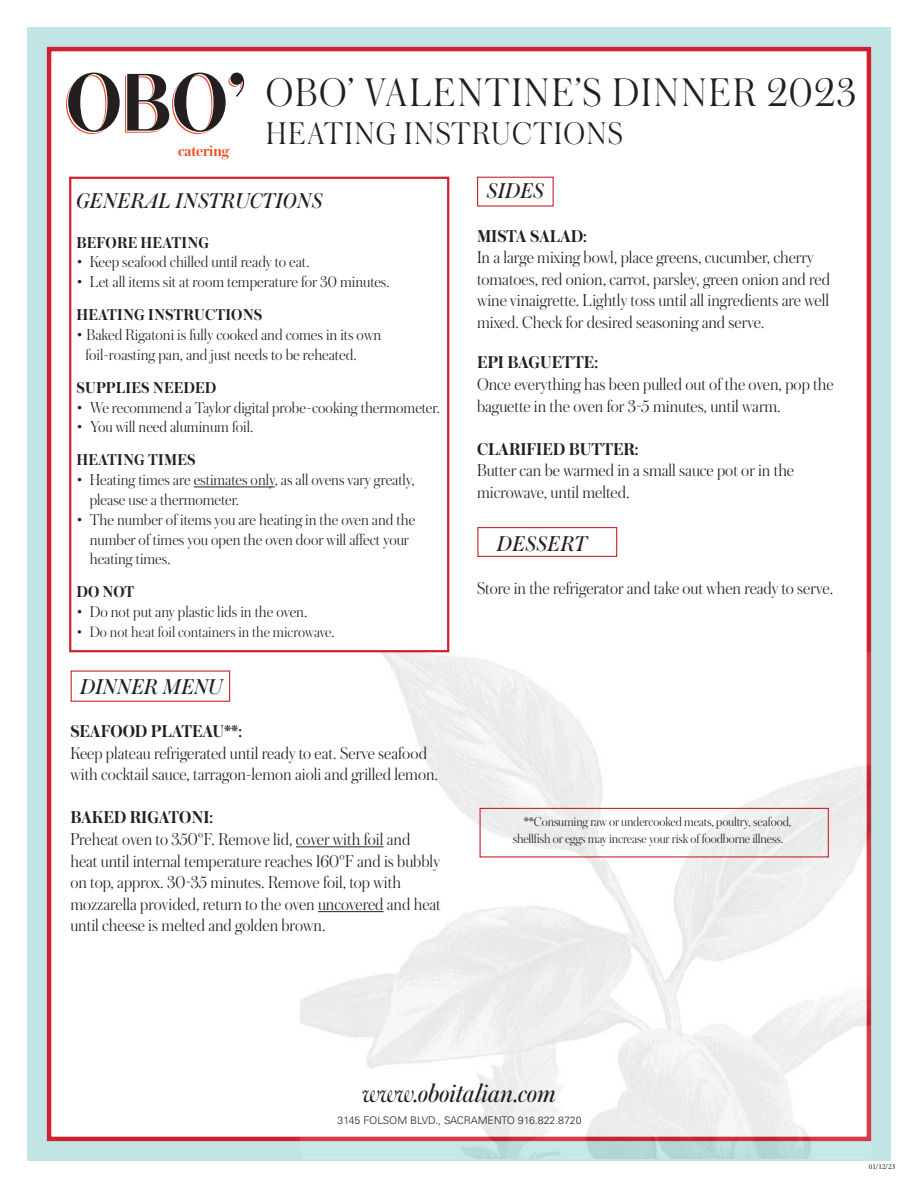
<style>
.page{position:relative;width:918px;height:1188px;background:#fff}
.page>*{position:absolute;margin:0;border:0;box-sizing:border-box;transform-origin:0 0}
.t1{font:300 42px "Austin";letter-spacing:.035em;color:#231f20}
.t2{font:300 33px "Austin";letter-spacing:.035em;color:#231f20}
.t3{font:italic 27px "Austin";color:#231f20}
.t4{font:italic 22.5px "Austin";letter-spacing:.015em;color:#231f20}
.t5{font:300 18px/21.6px "Austin";color:#231f20}
.t6{font:600 18px "Austin";color:#231f20}
.t7{font:300 16.5px/19.8px "Austin";color:#231f20}
.t8{font:600 16.5px "Austin";letter-spacing:.015em;color:#231f20}
.t9{font:600 16.2px "Austin";color:#f04b22}
.t10{font:300 15.75px "Austin";color:#231f20}
.t11{font:300 13.5px/16.2px "Austin";letter-spacing:-.01em;color:#231f20}
.t12{font:300 10.5px "Univers";color:#231f20}
.t13{font:7.5px "Minion Pro";color:#231f20}
</style>
<div class="page">
<div style="left:27px;top:27px;width:864px;height:1134px;background:#c1e5e5"></div>
<div style="left:47px;top:47px;width:824px;height:1094px;background:#fff;border:4px solid #cf202f"></div>
<img style="left:300px;top:652px;width:570px;height:506px">
<div style="left:69px;top:177px;width:380px;height:475px;border:2px solid #cf202f"></div>
<hr style="left:194px;top:487px;width:81px;height:1px;background:#231f20">
<div style="left:477px;top:527px;width:140px;height:30px;border:1px solid #cf202f"></div>
<div style="left:477px;top:177px;width:77px;height:30px;border:1px solid #cf202f"></div>
<hr style="left:296px;top:846px;width:87px;height:1px;background:#231f20">
<hr style="left:318px;top:911px;width:66px;height:1px;background:#231f20">
<div style="left:71px;top:670px;width:159px;height:32px;border:1px solid #cf202f"></div>
<svg style="left:66px;top:73px;width:178px;height:61px"></svg>
<div style="left:480px;top:808px;width:349px;height:50px;border:1px solid #cf202f"></div>
<p class="t9" style="left:178px;top:140px;width:53px">catering</p>
<h1 class="t1" style="left:266px;top:64px;width:592px">OBO’ VALENTINE’S DINNER 2023</h1>
<h2 class="t2" style="left:266px;top:111px;width:359px">HEATING INSTRUCTIONS</h2>
<p class="t4" style="left:76px;top:185px;width:248px">GENERAL INSTRUCTIONS</p>
<p class="t8" style="left:76px;top:231px;width:134px">BEFORE HEATING</p>
<p class="t7" style="left:76px;top:252px;width:235px">• Keep seafood chilled until ready to eat.</p>
<p class="t7" style="left:76px;top:271px;width:315px">• Let all items sit at room temperature for 30 minutes.</p>
<p class="t8" style="left:76px;top:303px;width:187px">HEATING INSTRUCTIONS</p>
<p class="t7" style="left:85px;top:324px;width:297px;text-indent:-9px">• Baked Rigatoni is fully cooked and comes in its own foil-roasting pan, and just needs to be reheated.</p>
<p class="t8" style="left:76px;top:376px;width:142px">SUPPLIES NEEDED</p>
<p class="t7" style="left:76px;top:397px;width:365px">• We recommend a Taylor digital probe-cooking thermometer.</p>
<p class="t7" style="left:76px;top:417px;width:179px">• You will need aluminum foil.</p>
<p class="t8" style="left:76px;top:448px;width:121px">HEATING TIMES</p>
<p class="t7" style="left:90px;top:469px;width:326px;text-indent:-13px">• Heating times are estimates only, as all ovens vary greatly, please use a thermometer.</p>
<p class="t7" style="left:90px;top:509px;width:327px;text-indent:-13px">• The number of items you are heating in the oven and the number of times you open the oven door will affect your heating times.</p>
<p class="t8" style="left:76px;top:580px;width:59px">DO NOT</p>
<p class="t7" style="left:76px;top:601px;width:232px">• Do not put any plastic lids in the oven.</p>
<p class="t10" style="left:76px;top:621px;width:260px">• Do not heat foil containers in the microwave.</p>
<p class="t4" style="left:80px;top:671px;width:144px">DINNER MENU</p>
<p class="t6" style="left:70px;top:718px;width:173px">SEAFOOD PLATEAU**:</p>
<p class="t5" style="left:70px;top:741px;width:369px">Keep plateau refrigerated until ready to eat. Serve seafood with cocktail sauce, tarragon-lemon aioli and grilled lemon.</p>
<p class="t6" style="left:70px;top:805px;width:144px">BAKED RIGATONI:</p>
<p class="t5" style="left:70px;top:828px;width:372px">Preheat oven to 350°F. Remove lid, cover with foil and heat until internal temperature reaches 160°F and is bubbly on top, approx. 30-35 minutes. Remove foil, top with mozzarella provided, return to the oven uncovered and heat until cheese is melted and golden brown.</p>
<p class="t4" style="left:487px;top:176px;width:59px">SIDES</p>
<p class="t6" style="left:477px;top:223px;width:111px">MISTA SALAD:</p>
<p class="t5" style="left:477px;top:246px;width:355px">In a large mixing bowl, place greens, cucumber, cherry tomatoes, red onion, carrot, parsley, green onion and red wine vinaigrette. Lightly toss until all ingredients are well mixed. Check for desired seasoning and serve.</p>
<p class="t6" style="left:477px;top:350px;width:122px">EPI BAGUETTE:</p>
<p class="t5" style="left:477px;top:373px;width:358px">Once everything has been pulled out of the oven, pop the baguette in the oven for 3-5 minutes, until warm.</p>
<p class="t6" style="left:477px;top:436px;width:163px">CLARIFIED BUTTER:</p>
<p class="t5" style="left:477px;top:459px;width:319px">Butter can be warmed in a small sauce pot or in the microwave, until melted.</p>
<p class="t4" style="left:497px;top:528px;width:92px">DESSERT</p>
<p class="t5" style="left:477px;top:577px;width:358px">Store in the refrigerator and take out when ready to serve.</p>
<p class="t11" style="left:513px;top:813px;width:280px;text-indent:11px">**Consuming raw or undercooked meats, poultry, seafood, shellfish or eggs may increase your risk of foodborne illness.</p>
<h3 class="t3" style="left:363px;top:1075px;width:195px">www.oboitalian.com</h3>
<p class="t12" style="left:338px;top:1114px;width:245px">3145 FOLSOM BLVD., SACRAMENTO 916.822.8720</p>
<p class="t13" style="left:869px;top:1162px;width:28px">01/12/23</p>
</div>
